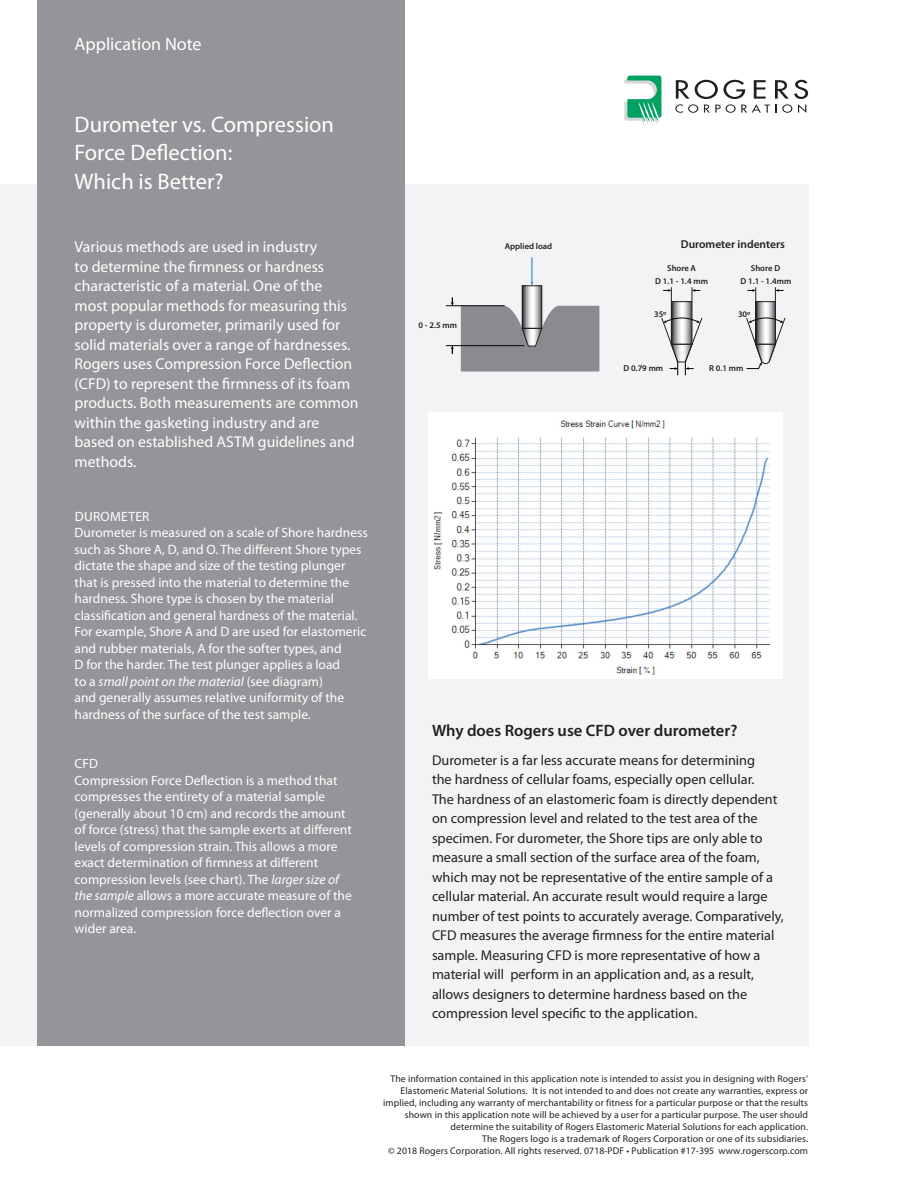
<style>
.page{position:relative;width:918px;height:1188px;background:#fff}
.page>*{position:absolute;margin:0;border:0;box-sizing:border-box;transform-origin:0 0}
.t1{font:22.5px/28.5px "Myriad Pro";color:#fff}
.t2{font:18px "Myriad Pro";color:#fff}
.t3{font:600 16.5px "Myriad Pro";color:#231f20}
.t4{font:15.75px/19.5px "Myriad Pro";color:#fff}
.t5{font:14.25px/19.5px "Myriad Pro";color:#231f20}
.t6{font:13.5px/16.5px "Myriad Pro";color:#fff}
.t7{font:600 11.4px "Myriad Pro";color:#231f20}
.t8{font:9.75px/12px "Myriad Pro";letter-spacing:.01em;color:#231f20;text-align:right}
.t9{font:600 8.55px "Myriad Pro";color:#231f20}
.s1{font-style:italic}
</style>
<div class="page">
<div style="left:0;top:184px;width:808px;height:862px;background:#f3f3f5"></div>
<div style="left:37px;top:0;width:368px;height:1046px;background:#939598"></div>
<svg style="left:624px;top:76px;width:37px;height:49px"></svg>
<svg style="left:675px;top:80px;width:133px;height:33px"></svg>
<hr style="left:446px;top:305px;width:59px;height:1px;background:#040503">
<hr style="left:446px;top:345px;width:78px;height:1px;background:#040503">
<svg style="left:451px;top:298px;width:3px;height:8px"></svg>
<svg style="left:451px;top:346px;width:3px;height:8px"></svg>
<svg style="left:531px;top:257px;width:2px;height:28px"></svg>
<svg style="left:524px;top:287px;width:16px;height:18px"></svg>
<div style="left:522px;top:285px;width:20px;height:44px;border:1px solid #231f20"></div>
<svg style="left:460px;top:305px;width:140px;height:67px;background:#8f9193"></svg>
<svg style="left:757px;top:303px;width:17px;height:14px"></svg>
<div style="left:755px;top:301px;width:21px;height:44px;border:1px solid #231f20"></div>
<svg style="left:673px;top:303px;width:17px;height:14px"></svg>
<div style="left:671px;top:301px;width:21px;height:44px;border:1px solid #231f20"></div>
<svg style="left:692px;top:287px;width:8px;height:15px"></svg>
<svg style="left:663px;top:287px;width:9px;height:15px"></svg>
<svg style="left:775px;top:287px;width:9px;height:15px"></svg>
<svg style="left:748px;top:287px;width:9px;height:15px"></svg>
<svg style="left:661px;top:317px;width:42px;height:58px"></svg>
<svg style="left:746px;top:317px;width:40px;height:52px"></svg>
<img style="left:429px;top:413px;width:354px;height:266px">
<h2 class="t2" style="left:75px;top:33px;width:129px">Application Note</h2>
<h1 class="t1" style="left:75px;top:109px;width:261px">Durometer vs. Compression<br>Force Deflection:<br>Which is Better?</h1>
<p class="t4" style="left:75px;top:237px;width:285px">Various methods are used in industry<br>to determine the firmness or hardness characteristic of a material. One of the most popular methods for measuring this property is durometer, primarily used for solid materials over a range of hardnesses.<br>Rogers uses Compression Force Deflection (CFD) to represent the firmness of its foam products. Both measurements are common within the gasketing industry and are based on established ASTM guidelines and methods.</p>
<p class="t6" style="left:75px;top:508px;width:295px">DUROMETER<br>Durometer is measured on a scale of Shore hardness such as Shore A, D, and O. The different Shore types dictate the shape and size of the testing plunger that is pressed into the material to determine the hardness. Shore type is chosen by the material classification and general hardness of the material.<br>For example, Shore A and D are used for elastomeric and rubber materials, A for the softer types, and<br>D for the harder. The test plunger applies a load<br>to a <span class="s1">small point on the material</span> (see diagram)<br>and generally assumes relative uniformity of the hardness of the surface of the test sample.</p>
<p class="t6" style="left:75px;top:755px;width:279px">CFD<br>Compression Force Deflection is a method that compresses the entirety of a material sample (generally about 10 cm) and records the amount of force (stress) that the sample exerts at different levels of compression strain. This allows a more exact determination of firmness at different compression levels (see chart). The <span class="s1">larger size of the sample</span> allows a more accurate measure of the normalized compression force deflection over a wider area.</p>
<p class="t9" style="left:505px;top:240px;width:49px">Applied load</p>
<p class="t7" style="left:681px;top:237px;width:106px">Durometer indenters</p>
<p class="t9" style="left:667px;top:262px;width:30px">Shore A</p>
<p class="t9" style="left:751px;top:262px;width:31px">Shore D</p>
<p class="t9" style="left:655px;top:276px;width:54px">D 1.1 - 1.4 mm</p>
<p class="t9" style="left:740px;top:276px;width:52px">D 1.1 - 1.4mm</p>
<p class="t9" style="left:419px;top:320px;width:40px">0 - 2.5 mm</p>
<p class="t9" style="left:654px;top:308px;width:14px">35º</p>
<p class="t9" style="left:738px;top:308px;width:14px">30º</p>
<p class="t9" style="left:623px;top:362px;width:41px">D 0.79 mm</p>
<p class="t9" style="left:709px;top:362px;width:36px">R 0.1 mm</p>
<p class="t3" style="left:432px;top:720px;width:307px">Why does Rogers use CFD over durometer?</p>
<p class="t5" style="left:432px;top:750px;width:353px">Durometer is a far less accurate means for determining<br>the hardness of cellular foams, especially open cellular.<br>The hardness of an elastomeric foam is directly dependent on compression level and related to the test area of the specimen. For durometer, the Shore tips are only able to measure a small section of the surface area of the foam, which may not be representative of the entire sample of a cellular material. An accurate result would require a large number of test points to accurately average. Comparatively, CFD measures the average firmness for the entire material sample. Measuring CFD is more representative of how a material will perform in an application and, as a result, allows designers to determine hardness based on the compression level specific to the application.</p>
<p class="t8" style="left:383px;top:1072px;width:426px">The information contained in this application note is intended to assist you in designing with Rogers’ Elastomeric Material Solutions. It is not intended to and does not create any warranties, express or implied, including any warranty of merchantability or fitness for a particular purpose or that the results shown in this application note will be achieved by a user for a particular purpose. The user should determine the suitability of Rogers Elastomeric Material Solutions for each application.<br>The Rogers logo is a trademark of Rogers Corporation or one of its subsidiaries.<br>© 2018 Rogers Corporation. All rights reserved. 0718-PDF • Publication #17-395 www.rogerscorp.com</p>
</div>
